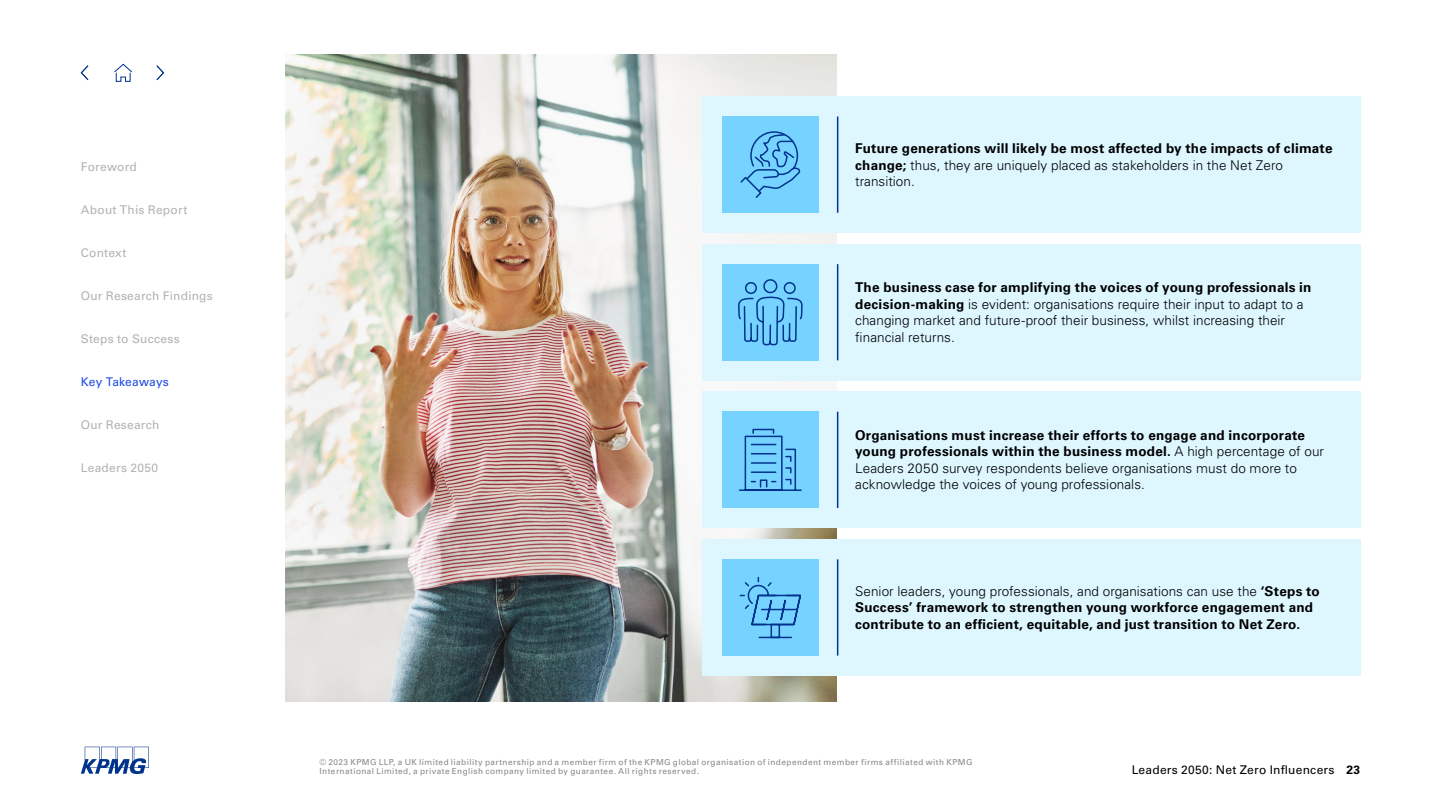
<style>
.page{position:relative;width:1441px;height:810px;background:#fff}
.page>*{position:absolute;margin:0;border:0;box-sizing:border-box;transform-origin:0 0}
.t1{font:300 13.5px/16.5px "Univers LT Std";letter-spacing:.005em;color:#000}
.t2{font:700 13.5px/16.5px "Univers LT Std";letter-spacing:.015em;color:#000}
.t3{font:12px "Univers LT Std";letter-spacing:.02em;color:#b2b2b2}
.t4{font:12px "Univers LT Std";letter-spacing:.02em;color:#000}
.t5{font:12px "Univers LT Std";letter-spacing:.015em;color:#1e49e2}
.t6{font:8.25px/9px "Univers LT Std";letter-spacing:.05em;color:#878787}
.s1{font-weight:300}
.s2{font-weight:700}
</style>
<div class="page">
<svg style="left:114px;top:63px;width:18px;height:19px"></svg>
<img style="left:285px;top:54px;width:551px;height:648px">
<div style="left:702px;top:96px;width:657px;height:137px;background:#def7ff"></div>
<div style="left:702px;top:244px;width:657px;height:137px;background:#def7ff"></div>
<div style="left:702px;top:391px;width:657px;height:137px;background:#def7ff"></div>
<div style="left:702px;top:539px;width:657px;height:137px;background:#def7ff"></div>
<div style="left:722px;top:117px;width:96px;height:96px;background:#76d2ff"></div>
<div style="left:722px;top:264px;width:96px;height:96px;background:#76d2ff"></div>
<div style="left:722px;top:412px;width:96px;height:96px;background:#76d2ff"></div>
<div style="left:722px;top:559px;width:96px;height:97px;background:#76d2ff"></div>
<hr style="left:836px;top:117px;width:2px;height:96px;background:#00338d">
<hr style="left:836px;top:264px;width:2px;height:96px;background:#00338d">
<hr style="left:836px;top:412px;width:2px;height:96px;background:#00338d">
<hr style="left:836px;top:559px;width:2px;height:97px;background:#00338d">
<svg style="left:739px;top:576px;width:62px;height:63px"></svg>
<svg style="left:740px;top:131px;width:61px;height:67px"></svg>
<svg style="left:738px;top:279px;width:64px;height:212px"></svg>
<svg style="left:156px;top:65px;width:9px;height:16px"></svg>
<svg style="left:80px;top:65px;width:9px;height:16px"></svg>
<svg style="left:81px;top:747px;width:68px;height:27px"></svg>
<p class="t3" style="left:81px;top:159px;width:58px">Foreword</p>
<p class="t3" style="left:81px;top:202px;width:108px">About This Report</p>
<p class="t3" style="left:81px;top:246px;width:47px">Context</p>
<p class="t3" style="left:81px;top:289px;width:133px">Our Research Findings</p>
<p class="t3" style="left:81px;top:332px;width:100px">Steps to Success</p>
<p class="t5" style="left:81px;top:375px;width:90px">Key Takeaways</p>
<p class="t3" style="left:81px;top:418px;width:80px">Our Research</p>
<p class="t3" style="left:81px;top:461px;width:79px">Leaders 2050</p>
<p class="t2" style="left:855px;top:140px;width:479px">Future generations will likely be most affected by the impacts of climate change; <span class="s1">thus, they are uniquely placed as stakeholders in the Net Zero transition.</span></p>
<p class="t1" style="left:855px;top:279px;width:458px"><span class="s2">The business case for amplifying the voices of young professionals in decision-making</span> is evident: organisations require their input to adapt to a changing market and future-proof their business, whilst increasing their financial returns.</p>
<p class="t1" style="left:855px;top:427px;width:470px"><span class="s2">Organisations must increase their efforts to engage and incorporate young professionals within the business model.</span> A high percentage of our Leaders 2050 survey respondents believe organisations must do more to acknowledge the voices of young professionals.</p>
<p class="t2" style="left:855px;top:583px;width:466px"><span class="s1">Senior leaders, young professionals, and organisations can use the</span> ‘Steps to<br>Success’ framework to strengthen young workforce engagement and contribute to an efficient, equitable, and just transition to Net Zero.</p>
<p class="t6" style="left:319px;top:758px;width:654px">© 2023 KPMG LLP, a UK limited liability partnership and a member firm of the KPMG global organisation of independent member firms affiliated with KPMG<br>International Limited, a private English company limited by guarantee. All rights reserved.</p>
<p class="t4" style="left:1131px;top:763px;width:230px">Leaders 2050: Net Zero Influencers <span class="s2">23</span></p>
</div>
